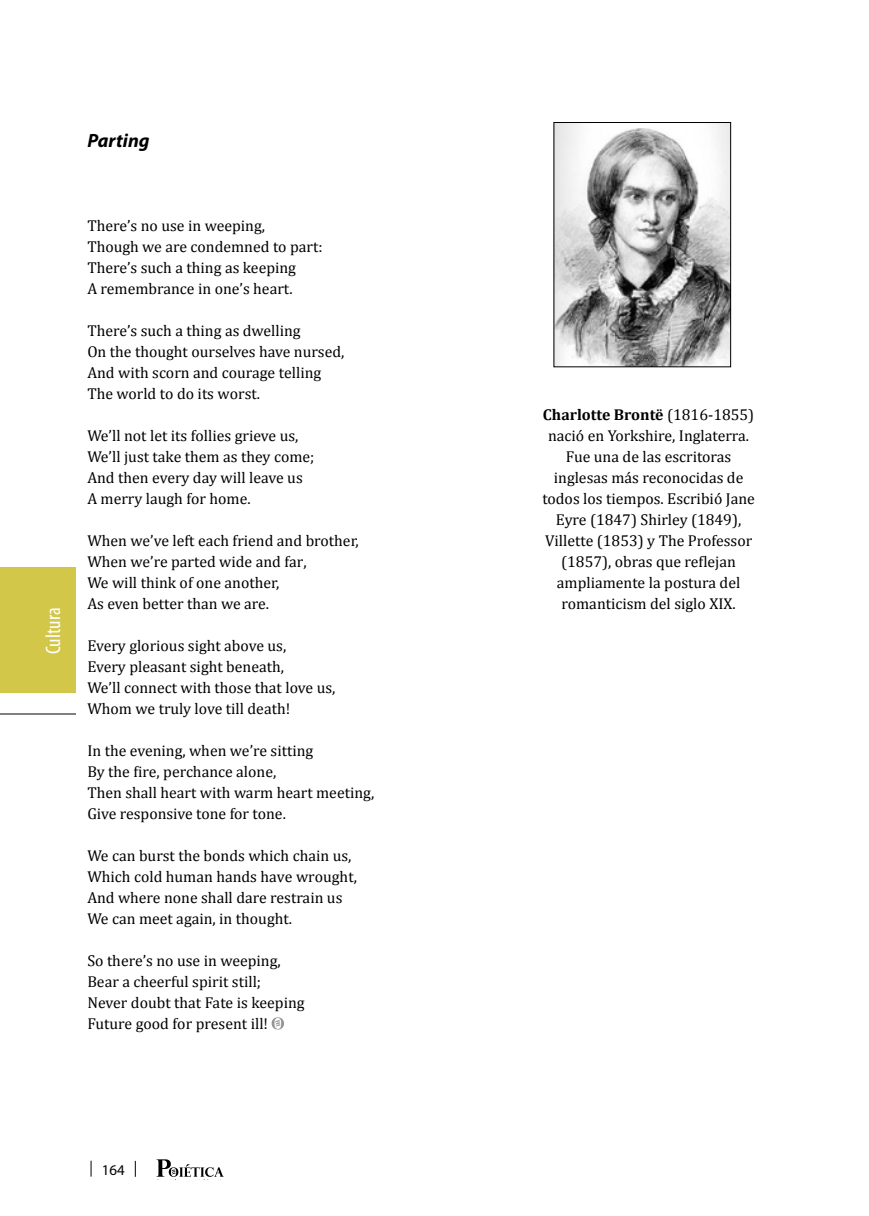
<style>
.page{position:relative;width:869px;height:1216px;background:#fff}
.page>*{position:absolute;margin:0;border:0;box-sizing:border-box;transform-origin:0 0}
.t1{font:condensed 21px "Myriad Pro";color:#fff}
.t2{font:italic 700 19.25px "Myriad Pro";color:#000}
.t3{font:15.75px/21px "Cambria";color:#000}
.t4{font:14.88px "Myriad Pro";color:#000}
.s1{font-weight:700}
</style>
<div class="page">
<svg style="left:135px;top:1160px;width:1px;height:16px"></svg>
<svg style="left:91px;top:1160px;width:1px;height:16px"></svg>
<svg style="left:156px;top:1159px;width:67px;height:17px"></svg>
<svg style="left:271px;top:1017px;width:13px;height:12px"></svg>
<img style="left:555px;top:124px;width:173px;height:241px">
<div style="left:0;top:567px;width:76px;height:126px;background:#d3c749"></div>
<hr style="left:0;top:713px;width:76px;height:1px;background:#000">
<p class="t2" style="left:87px;top:128px;width:64px">Parting</p>
<h1 class="t1" style="left:40px;top:654px;width:48px;rotate:-90deg">Cultura</h1>
<p class="t3" style="left:87px;top:215px;width:236px">There’s no use in weeping,<br>Though we are condemned to part:<br>There’s such a thing as keeping<br>A remembrance in one’s heart.</p>
<p class="t3" style="left:87px;top:320px;width:258px">There’s such a thing as dwelling<br>On the thought ourselves have nursed,<br>And with scorn and courage telling<br>The world to do its worst.</p>
<p class="t3" style="left:87px;top:425px;width:228px">We’ll not let its follies grieve us,<br>We’ll just take them as they come;<br>And then every day will leave us<br>A merry laugh for home.</p>
<p class="t3" style="left:87px;top:530px;width:273px">When we’ve left each friend and brother,<br>When we’re parted wide and far,<br>We will think of one another,<br>As even better than we are.</p>
<p class="t3" style="left:87px;top:635px;width:249px">Every glorious sight above us,<br>Every pleasant sight beneath,<br>We’ll connect with those that love us,<br>Whom we truly love till death!</p>
<p class="t3" style="left:87px;top:740px;width:288px">In the evening, when we’re sitting<br>By the fire, perchance alone,<br>Then shall heart with warm heart meeting, Give responsive tone for tone.</p>
<p class="t3" style="left:87px;top:845px;width:271px">We can burst the bonds which chain us, Which cold human hands have wrought, And where none shall dare restrain us We can meet again, in thought.</p>
<p class="t3" style="left:87px;top:950px;width:219px">So there’s no use in weeping,<br>Bear a cheerful spirit still;<br>Never doubt that Fate is keeping<br>Future good for present ill!</p>
<p class="t4" style="left:102px;top:1160px;width:24px">164</p>
<p class="t3" style="left:542px;top:404px;width:214px;text-align:center"><span class="s1">Charlotte Brontë</span> (1816-1855) nació en Yorkshire, Inglaterra.<br>Fue una de las escritoras inglesas más reconocidas de todos los tiempos. Escribió Jane<br>Eyre (1847) Shirley (1849),<br>Villette (1853) y The Professor (1857), obras que reflejan ampliamente la postura del romanticism del siglo XIX.</p>
</div>
